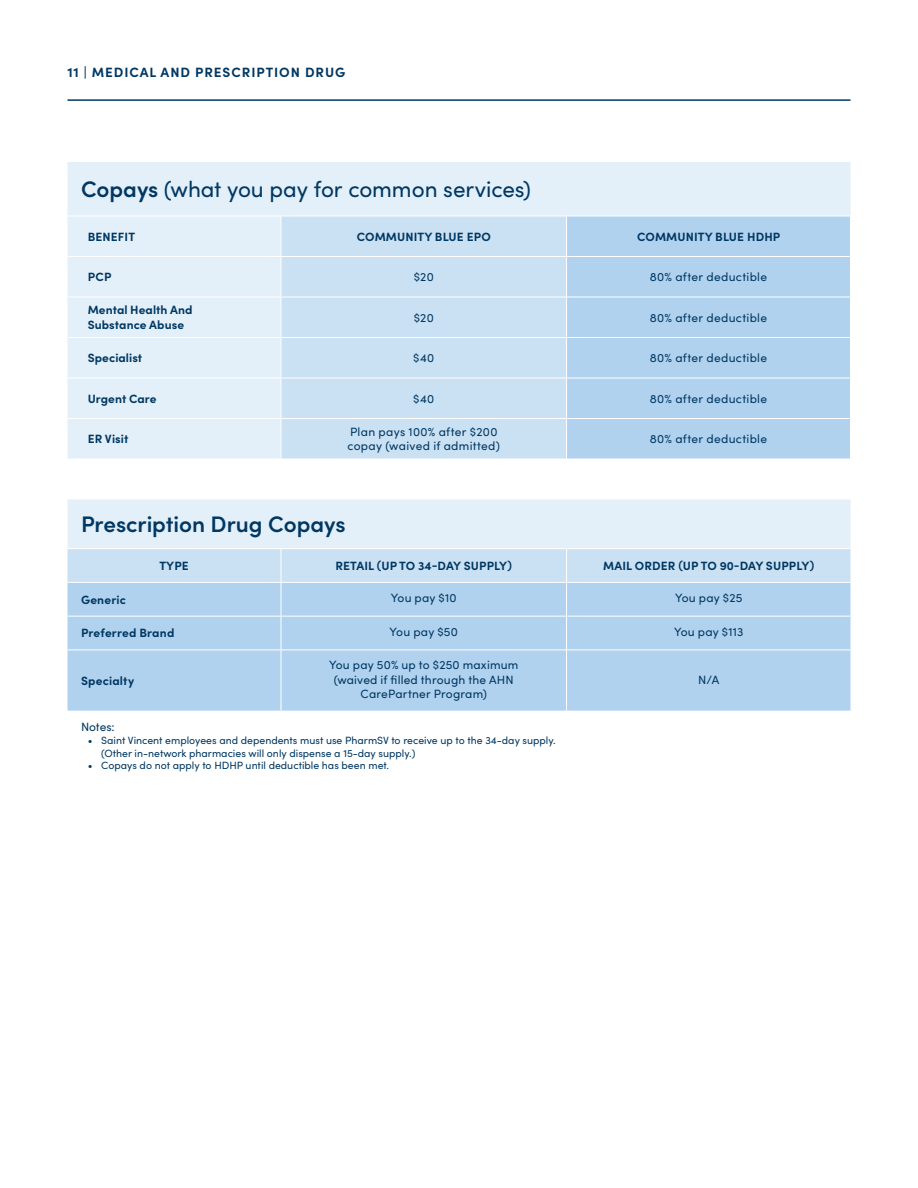
<style>
.page{position:relative;width:918px;height:1188px;background:#fff}
.page>*{position:absolute;margin:0;border:0;box-sizing:border-box;transform-origin:0 0}
.Table_Title{font:22.5px "Sofia Pro";letter-spacing:-.005em;color:#003863}
.Table_Title-2{font:600 22.5px "Sofia Pro";letter-spacing:-.005em;color:#003863}
.t1{font:700 13.5px "Sofia Pro";letter-spacing:.07em;color:#003863}
.Table_Header{font:12px "Sofia Pro";letter-spacing:.025em;color:#003863}
.Table_Body{font:12px/14.4px "Sofia Pro";letter-spacing:.015em;color:#003863;text-align:center}
.Table_Header_Left_Lo{font:700 12px/14.4px "Sofia Pro";letter-spacing:.01em;color:#003863}
.Table_Header-2{font:700 12px "Sofia Pro";letter-spacing:.01em;color:#003863}
.Table_Header_Left{font:700 12px "Sofia Pro";color:#003863}
.Table_Note{font:12px "Sofia Pro";letter-spacing:-.01em;color:#003863}
.t2{font:10.5px/12.6px "Sofia Pro";color:#003863}
.s1{font-weight:600}
</style>
<div class="page">
<hr style="left:68px;top:99px;width:782px;height:2px;background:#003863">
<div style="left:68px;top:162px;width:782px;height:54px;background:#e3eff9"></div>
<svg style="left:68px;top:217px;width:782px;height:494px;background:#c9e0f3"></svg>
<hr style="left:68px;top:548px;width:213px;height:1px;background:#fff">
<hr style="left:281px;top:548px;width:286px;height:1px;background:#fff">
<hr style="left:281px;top:549px;width:1px;height:33px;background:#fff">
<hr style="left:567px;top:548px;width:283px;height:1px;background:#fff">
<hr style="left:566px;top:549px;width:1px;height:33px;background:#fff">
<hr style="left:68px;top:582px;width:213px;height:1px;background:#fff">
<hr style="left:281px;top:582px;width:286px;height:1px;background:#fff">
<hr style="left:281px;top:583px;width:1px;height:33px;background:#fff">
<hr style="left:567px;top:582px;width:283px;height:1px;background:#fff">
<hr style="left:566px;top:583px;width:1px;height:33px;background:#fff">
<hr style="left:68px;top:616px;width:213px;height:1px;background:#fff">
<hr style="left:281px;top:616px;width:286px;height:1px;background:#fff">
<hr style="left:281px;top:617px;width:1px;height:33px;background:#fff">
<hr style="left:567px;top:616px;width:283px;height:1px;background:#fff">
<hr style="left:566px;top:617px;width:1px;height:33px;background:#fff">
<hr style="left:68px;top:650px;width:213px;height:1px;background:#fff">
<hr style="left:281px;top:650px;width:286px;height:1px;background:#fff">
<hr style="left:281px;top:650px;width:1px;height:61px;background:#fff">
<hr style="left:567px;top:650px;width:283px;height:1px;background:#fff">
<hr style="left:566px;top:650px;width:1px;height:61px;background:#fff">
<hr style="left:68px;top:459px;width:213px;height:1px;background:#fff">
<hr style="left:281px;top:459px;width:286px;height:1px;background:#fff">
<hr style="left:567px;top:459px;width:284px;height:1px;background:#fff">
<hr style="left:281px;top:216px;width:1px;height:40px;background:#fff">
<hr style="left:281px;top:257px;width:1px;height:40px;background:#fff">
<hr style="left:281px;top:297px;width:1px;height:40px;background:#fff">
<hr style="left:281px;top:338px;width:1px;height:40px;background:#fff">
<hr style="left:281px;top:378px;width:1px;height:40px;background:#fff">
<hr style="left:281px;top:419px;width:1px;height:40px;background:#fff">
<hr style="left:281px;top:256px;width:286px;height:1px;background:#fff">
<hr style="left:281px;top:297px;width:286px;height:1px;background:#fff">
<hr style="left:281px;top:337px;width:286px;height:1px;background:#fff">
<hr style="left:281px;top:378px;width:286px;height:1px;background:#fff">
<hr style="left:281px;top:418px;width:286px;height:1px;background:#fff">
<hr style="left:566px;top:216px;width:1px;height:40px;background:#fff">
<hr style="left:566px;top:257px;width:1px;height:40px;background:#fff">
<hr style="left:566px;top:297px;width:1px;height:40px;background:#fff">
<hr style="left:566px;top:338px;width:1px;height:40px;background:#fff">
<hr style="left:566px;top:378px;width:1px;height:40px;background:#fff">
<hr style="left:566px;top:419px;width:1px;height:40px;background:#fff">
<hr style="left:567px;top:256px;width:284px;height:1px;background:#fff">
<hr style="left:567px;top:297px;width:284px;height:1px;background:#fff">
<hr style="left:567px;top:337px;width:284px;height:1px;background:#fff">
<hr style="left:567px;top:378px;width:284px;height:1px;background:#fff">
<hr style="left:567px;top:418px;width:284px;height:1px;background:#fff">
<hr style="left:68px;top:256px;width:213px;height:1px;background:#fff">
<hr style="left:68px;top:297px;width:213px;height:1px;background:#fff">
<hr style="left:68px;top:337px;width:213px;height:1px;background:#fff">
<hr style="left:68px;top:378px;width:213px;height:1px;background:#fff">
<hr style="left:68px;top:418px;width:213px;height:1px;background:#fff">
<p class="t1" style="left:68px;top:62px;width:279px">11 | medical and Prescription Drug</p>
<p class="Table_Title" style="left:81px;top:173px;width:452px"><span class="s1">Copays</span> (what you pay for common services)</p>
<p class="Table_Header_Left" style="left:88px;top:227px;width:16px">BENE</p>
<p class="Table_Header_Left" style="left:118px;top:227px;width:13px">FIT</p>
<p class="Table_Header-2" style="left:357px;top:227px;width:28px">COMMUNIT</p>
<p class="Table_Header-2" style="left:424px;top:227px;width:68px">Y BLUE EPO</p>
<p class="Table_Header-2" style="left:637px;top:227px;width:28px">COMMUNIT</p>
<p class="Table_Header-2" style="left:705px;top:227px;width:77px">Y BLUE HDHP</p>
<p class="Table_Header_Left_Lo" style="left:88px;top:269px;width:25px">PCP</p>
<p class="Table_Header" style="left:414px;top:268px;width:22px">$20</p>
<p class="Table_Header" style="left:650px;top:268px;width:119px">80% after deductible</p>
<p class="Table_Header_Left_Lo" style="left:88px;top:302px;width:106px">Mental Health And<br>Substance Abuse</p>
<p class="Table_Header" style="left:414px;top:309px;width:22px">$20</p>
<p class="Table_Header" style="left:650px;top:309px;width:119px">80% after deductible</p>
<p class="Table_Header_Left_Lo" style="left:88px;top:350px;width:56px">Specialist</p>
<p class="Table_Header" style="left:413px;top:349px;width:23px">$40</p>
<p class="Table_Header" style="left:650px;top:349px;width:119px">80% after deductible</p>
<p class="Table_Header_Left_Lo" style="left:88px;top:390px;width:70px">Urgent Care</p>
<p class="Table_Header" style="left:413px;top:390px;width:23px">$40</p>
<p class="Table_Header" style="left:650px;top:390px;width:119px">80% after deductible</p>
<p class="Table_Header_Left_Lo" style="left:88px;top:431px;width:42px">ER Visit</p>
<p class="Table_Header" style="left:350px;top:423px;width:149px">Plan pays 100% after $200</p>
<p class="Table_Header" style="left:347px;top:437px;width:154px">copay (waived if admitted)</p>
<p class="Table_Header" style="left:650px;top:430px;width:119px">80% after deductible</p>
<p class="Table_Title-2" style="left:81px;top:507px;width:266px">Prescription Drug Copays</p>
<p class="Table_Header-2" style="left:159px;top:556px;width:29px">TYPE</p>
<p class="Table_Header-2" style="left:336px;top:556px;width:8px">RETAI</p>
<p class="Table_Header-2" style="left:368px;top:556px;width:145px">L (UP TO 34-DAY SU PPLY)</p>
<p class="Table_Header-2" style="left:603px;top:556px;width:9px">MAI</p>
<p class="Table_Header-2" style="left:626px;top:556px;width:27px">L ORDER</p>
<p class="Table_Header-2" style="left:678px;top:556px;width:137px">(UP TO 90-DAY SU PPLY)</p>
<p class="Table_Header_Left_Lo" style="left:81px;top:591px;width:47px">Generic</p>
<p class="Table_Body" style="left:391px;top:590px;width:67px">You pay $10</p>
<p class="Table_Body" style="left:675px;top:590px;width:69px">You pay $25</p>
<p class="Table_Header_Left_Lo" style="left:81px;top:625px;width:95px">Preferred Brand</p>
<p class="Table_Body" style="left:390px;top:624px;width:70px">You pay $50</p>
<p class="Table_Body" style="left:674px;top:624px;width:71px">You pay $113</p>
<p class="Table_Header_Left_Lo" style="left:81px;top:672px;width:55px">Specialty</p>
<p class="Table_Body" style="left:329px;top:657px;width:191px">You pay 50% up to $250 maximum (waived if filled through the AHN<br>CarePartner Program)</p>
<p class="Table_Body" style="left:698px;top:671px;width:22px">N/A</p>
<p class="Table_Note" style="left:81px;top:718px;width:35px">Notes:</p>
<p class="t2" style="left:101px;top:733px;width:456px;text-indent:-14px">• Saint Vincent employees and dependents must use PharmSV to receive up to the 34-day supply. (Other in-network pharmacies will only dispense a 15-day supply.)</p>
<p class="t2" style="left:88px;top:759px;width:303px">• Copays do not apply to HDHP until deductible has been met.</p>
</div>
